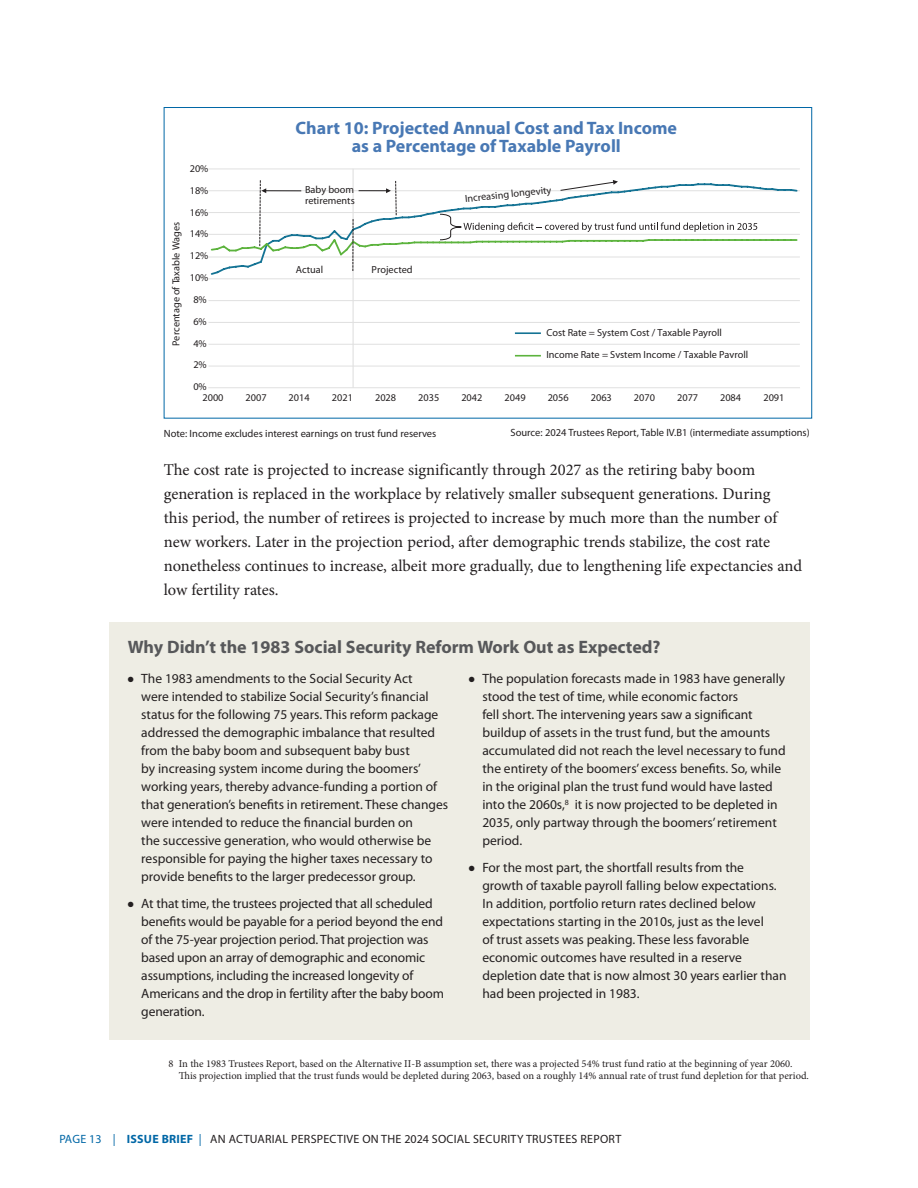
<style>
.page{position:relative;width:918px;height:1188px;background:#fff}
.page>*{position:absolute;margin:0;border:0;box-sizing:border-box;transform-origin:0 0}
.Table_Head{font:700 18px/18.9px "Myriad Pro";color:#4878b4;text-align:center}
.Sub_2_myriad_Cyan{font:700 18px "Myriad Pro";color:#57585a}
.text{font:16.5px/24px "Minion Pro";color:#231f20}
.t1{font:13.5px/18px "Myriad Pro";color:#231f20}
.t2{font:12px "Myriad Pro";letter-spacing:.02em;color:#231f20}
.footnotes{font:10.5px/12px "Minion Pro";color:#231f20}
.text-2{font:10.5px "Myriad Pro";color:#231f20}
.t3{font:10.35px/21.5px "Myriad Pro";color:#231f20}
.s1{color:#0067a6}
.s2{font-weight:700;color:#0067a6}
</style>
<div class="page">
<hr style="left:353px;top:169px;width:1px;height:219px;background:#e0e0e0">
<div style="left:110px;top:622px;width:700px;height:418px;background:#eeede4"></div>
<hr style="left:208px;top:169px;width:592px;height:1px;background:#e0e0e0">
<hr style="left:208px;top:190px;width:592px;height:1px;background:#e0e0e0">
<hr style="left:208px;top:212px;width:592px;height:1px;background:#e0e0e0">
<hr style="left:208px;top:234px;width:592px;height:1px;background:#e0e0e0">
<hr style="left:208px;top:257px;width:592px;height:1px;background:#e0e0e0">
<hr style="left:208px;top:278px;width:592px;height:1px;background:#e0e0e0">
<hr style="left:208px;top:300px;width:592px;height:1px;background:#e0e0e0">
<hr style="left:208px;top:322px;width:592px;height:1px;background:#e0e0e0">
<hr style="left:208px;top:344px;width:592px;height:1px;background:#e0e0e0">
<hr style="left:208px;top:366px;width:592px;height:1px;background:#e0e0e0">
<hr style="left:208px;top:387px;width:592px;height:1px;background:#e0e0e0">
<hr style="left:515px;top:332px;width:26px;height:2px;background:#147394">
<hr style="left:515px;top:355px;width:26px;height:2px;background:#5cb33d">
<svg style="left:210px;top:179px;width:588px;height:92px"></svg>
<p class="t3" style="left:165px;top:346px;width:126px;rotate:-90deg">Percentage of Taxable Wages</p>
<p class="t3" style="left:190px;top:157px;width:20px">20%</p>
<p class="t3" style="left:190px;top:179px;width:20px">18%</p>
<p class="t3" style="left:190px;top:201px;width:20px">16%</p>
<p class="t3" style="left:190px;top:223px;width:20px">14%</p>
<p class="t3" style="left:190px;top:245px;width:20px">12%</p>
<p class="t3" style="left:190px;top:267px;width:20px">10%</p>
<p class="t3" style="left:193px;top:289px;width:15px">8%</p>
<p class="t3" style="left:193px;top:310px;width:15px">6%</p>
<p class="t3" style="left:193px;top:332px;width:15px">4%</p>
<p class="t3" style="left:193px;top:354px;width:15px">2%</p>
<p class="t3" style="left:193px;top:376px;width:15px">0%</p>
<p class="Table_Head" style="left:296px;top:117px;width:383px">Chart 10: Projected Annual Cost and Tax Income as a Percentage of Taxable Payroll</p>
<p class="t3" style="left:305px;top:184px;width:51px;line-height:10.5px">Baby boom retirements</p>
<p class="t3" style="left:464px;top:188px;width:88px;rotate:-6deg">Increasing longevity</p>
<p class="t3" style="left:296px;top:258px;width:29px">Actual</p>
<p class="t3" style="left:372px;top:259px;width:43px">Projected</p>
<p class="t3" style="left:546px;top:322px;width:203px">Cost Rate = System Cost / Taxable Payroll<br>Income Rate = System Income / Taxable Payroll</p>
<p class="t3" style="left:202px;top:386px;width:23px">2000</p>
<p class="t3" style="left:246px;top:386px;width:23px">2007</p>
<p class="t3" style="left:289px;top:386px;width:23px">2014</p>
<p class="t3" style="left:332px;top:386px;width:23px">2021</p>
<p class="t3" style="left:375px;top:386px;width:23px">2028</p>
<p class="t3" style="left:418px;top:386px;width:23px">2035</p>
<p class="t3" style="left:461px;top:386px;width:23px">2042</p>
<p class="t3" style="left:505px;top:386px;width:23px">2049</p>
<p class="t3" style="left:548px;top:386px;width:23px">2056</p>
<p class="t3" style="left:591px;top:386px;width:23px">2063</p>
<p class="t3" style="left:634px;top:386px;width:23px">2070</p>
<p class="t3" style="left:677px;top:386px;width:23px">2077</p>
<p class="t3" style="left:720px;top:386px;width:23px">2084</p>
<p class="t3" style="left:763px;top:386px;width:23px">2091</p>
<p class="text-2" style="left:164px;top:427px;width:274px">Note: Income excludes interest earnings on trust fund reserves</p>
<p class="text-2" style="left:511px;top:426px;width:301px">Source: 2024 Trustees Report, Table IV.B1 (intermediate assumptions)</p>
<p class="text" style="left:164px;top:458px;width:640px">The cost rate is projected to increase significantly through 2027 as the retiring baby boom generation is replaced in the workplace by relatively smaller subsequent generations. During<br>this period, the number of retirees is projected to increase by much more than the number of new workers. Later in the projection period, after demographic trends stabilize, the cost rate nonetheless continues to increase, albeit more gradually, due to lengthening life expectancies and low fertility rates.</p>
<p class="Sub_2_myriad_Cyan" style="left:128px;top:636px;width:534px">Why Didn’t the 1983 Social Security Reform Work Out as Expected?</p>
<p class="t1" style="left:141px;top:670px;width:308px;text-indent:-14px">● The 1983 amendments to the Social Security Act<br>were intended to stabilize Social Security’s financial status for the following 75 years. This reform package addressed the demographic imbalance that resulted from the baby boom and subsequent baby bust<br>by increasing system income during the boomers’ working years, thereby advance-funding a portion of that generation’s benefits in retirement. These changes were intended to reduce the financial burden on<br>the successive generation, who would otherwise be responsible for paying the higher taxes necessary to provide benefits to the larger predecessor group.</p>
<p class="t1" style="left:141px;top:895px;width:304px;text-indent:-14px">● At that time, the trustees projected that all scheduled benefits would be payable for a period beyond the end of the 75-year projection period. That projection was based upon an array of demographic and economic assumptions, including the increased longevity of Americans and the drop in fertility after the baby boom generation.</p>
<p class="t1" style="left:482px;top:670px;width:305px;text-indent:-14px">● The population forecasts made in 1983 have generally stood the test of time, while economic factors<br>fell short. The intervening years saw a significant buildup of assets in the trust fund, but the amounts accumulated did not reach the level necessary to fund the entirety of the boomers’ excess benefits. So, while in the original plan the trust fund would have lasted into the 2060s,<sup>8</sup> it is now projected to be depleted in 2035, only partway through the boomers’ retirement period.</p>
<p class="t1" style="left:482px;top:859px;width:306px;text-indent:-14px">● For the most part, the shortfall results from the growth of taxable payroll falling below expectations.<br>In addition, portfolio return rates declined below expectations starting in the 2010s, just as the level<br>of trust assets was peaking. These less favorable economic outcomes have resulted in a reserve depletion date that is now almost 30 years earlier than had been projected in 1983.</p>
<p class="footnotes" style="left:179px;top:1058px;width:632px;text-indent:-10px">8 In the 1983 Trustees Report, based on the Alternative II-B assumption set, there was a projected 54% trust fund ratio at the beginning of year 2060.<br>This projection implied that the trust funds would be depleted during 2063, based on a roughly 14% annual rate of trust fund depletion for that period.</p>
<p class="t2" style="left:59px;top:1132px;width:563px"><span class="s1">PAGE 13 |</span> <span class="s2">ISSUE BRIEF</span> <span class="s1">|</span> AN ACTUARIAL PERSPECTIVE ON THE 2024 SOCIAL SECURITY TRUSTEES REPORT</p>
</div>
